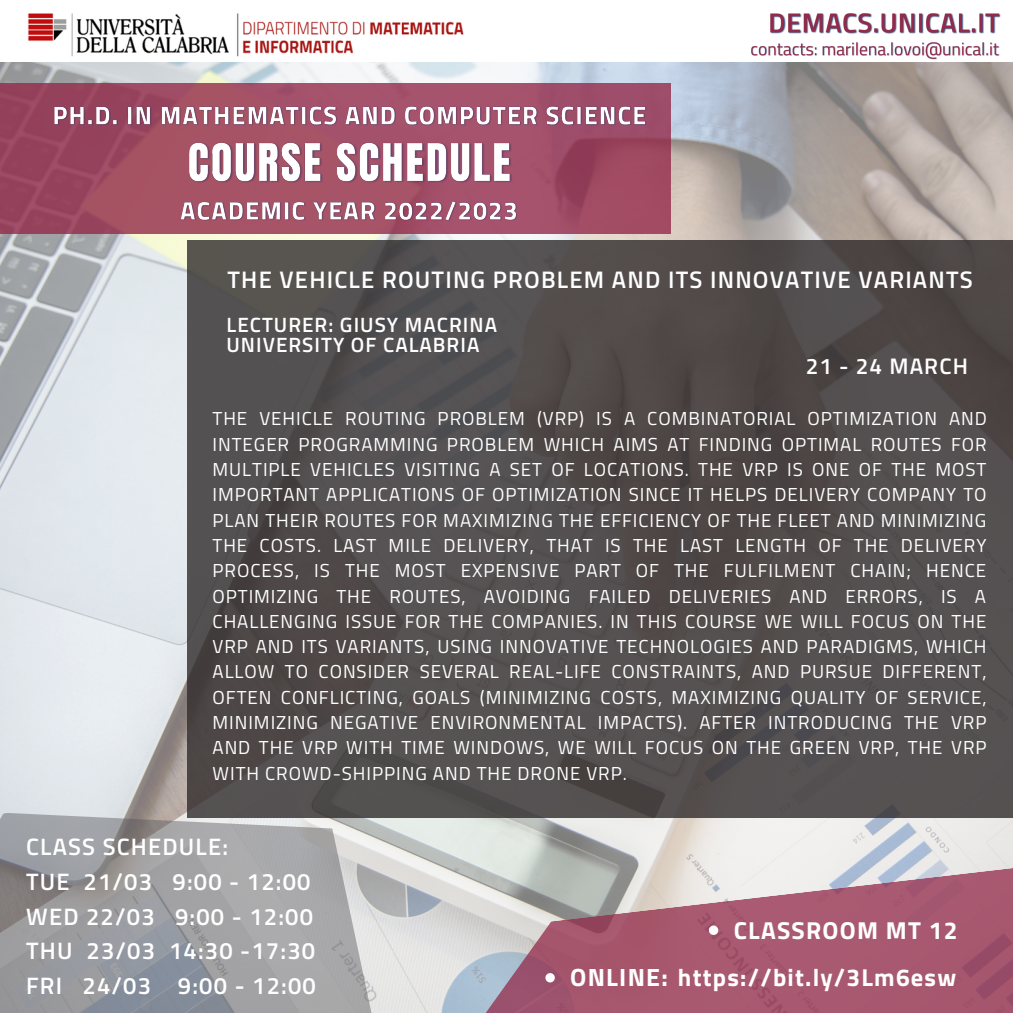
<style>
.page{position:relative;width:1013px;height:1013px;background:#fff}
.page>*{position:absolute;margin:0;border:0;box-sizing:border-box;transform-origin:0 0}
.t1{font:700 24.5px/47.5px "Titillium Web";letter-spacing:.05em;color:#fff;text-align:right}
.t2{font:600 23.88px "Titillium Web";letter-spacing:.05em;color:#fff}
.t3{font:600 23.75px/34.8px "Titillium Web";letter-spacing:.05em;color:#fff}
.t4{font:600 22.5px "Titillium Web";letter-spacing:.05em;color:#fff}
.t5{font:600 20.62px/20.6px "Titillium Web";letter-spacing:.05em;color:#fff}
.t6{font:18.75px/25.2px "Titillium Web";letter-spacing:.05em;color:#fff;text-align:justify}
.s1{font-size:25px}
</style>
<div class="page">
<img style="left:0;top:62px;width:1012px;height:950px">
<svg style="left:0;top:83px;width:671px;height:151px;background:#9d4a62"></svg>
<svg style="left:0;top:812px;width:390px;height:200px;background:#a3a4a7"></svg>
<div style="left:187px;top:240px;width:825px;height:577px;background:linear-gradient(to right,#524e4f,#524c4c)"></div>
<img style="left:28px;top:13px;width:436px;height:44px">
<svg style="left:485px;top:867px;width:527px;height:145px;background:#af7587"></svg>
<img style="left:51px;top:95px;width:599px;height:42px">
<img style="left:187px;top:129px;width:330px;height:61px">
<img style="left:180px;top:190px;width:341px;height:42px">
<svg style="left:709px;top:925px;width:9px;height:9px"></svg>
<img style="left:770px;top:13px;width:231px;height:21px">
<img style="left:748px;top:42px;width:254px;height:24px">
<svg style="left:545px;top:973px;width:10px;height:9px"></svg>
<p class="t2" style="left:227px;top:261px;width:746px">THE VEHICLE ROUTING PROBLEM AND ITS INNOVATIVE VARIANTS</p>
<p class="t5" style="left:226px;top:314px;width:272px">LECTURER: GIUSY MACRINA<br>UNIVERSITY OF CALABRIA</p>
<p class="t4" style="left:805px;top:348px;width:164px">21 - 24 MARCH</p>
<p class="t6" style="left:212px;top:405px;width:776px">THE VEHICLE ROUTING PROBLEM (VRP) IS A COMBINATORIAL OPTIMIZATION AND INTEGER PROGRAMMING PROBLEM WHICH AIMS AT FINDING OPTIMAL ROUTES FOR MULTIPLE VEHICLES VISITING A SET OF LOCATIONS. THE VRP IS ONE OF THE MOST IMPORTANT APPLICATIONS OF OPTIMIZATION SINCE IT HELPS DELIVERY COMPANY TO PLAN THEIR ROUTES FOR MAXIMIZING THE EFFICIENCY OF THE FLEET AND MINIMIZING THE COSTS. LAST MILE DELIVERY, THAT IS THE LAST LENGTH OF THE DELIVERY PROCESS, IS THE MOST EXPENSIVE PART OF THE FULFILMENT CHAIN; HENCE OPTIMIZING THE ROUTES, AVOIDING FAILED DELIVERIES AND ERRORS, IS A CHALLENGING ISSUE FOR THE COMPANIES. IN THIS COURSE WE WILL FOCUS ON THE VRP AND ITS VARIANTS, USING INNOVATIVE TECHNOLOGIES AND PARADIGMS, WHICH ALLOW TO CONSIDER SEVERAL REAL-LIFE CONSTRAINTS, AND PURSUE DIFFERENT, OFTEN CONFLICTING, GOALS (MINIMIZING COSTS, MAXIMIZING QUALITY OF SERVICE, MINIMIZING NEGATIVE ENVIRONMENTAL IMPACTS). AFTER INTRODUCING THE VRP AND THE VRP WITH TIME WINDOWS, WE WILL FOCUS ON THE GREEN VRP, THE VRP WITH CROWD-SHIPPING AND THE DRONE VRP.</p>
<p class="t3" style="left:26px;top:829px;width:291px">CLASS SCHEDULE:<br>TUE 21/03 9:00 - 12:00<br>WED 22/03 9:00 - 12:00<br>THU 23/03 14:30 -17:30<br>FRI 24/03 9:00 - 12:00</p>
<h1 class="t1" style="left:570px;top:905px;width:389px">CLASSROOM MT 12<br><span class="s1">ONLINE:</span> https://bit.ly/3Lm6esw</h1>
</div>
